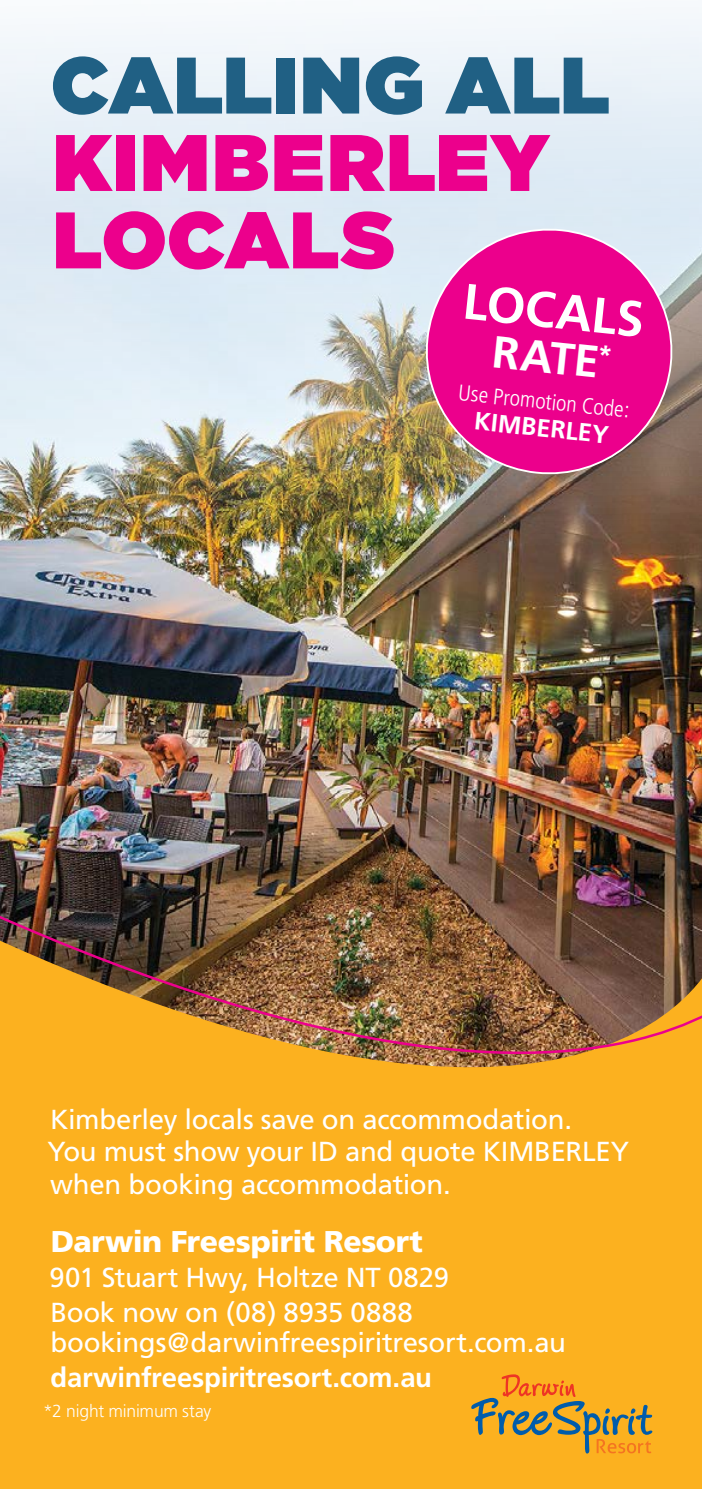
<style>
.page{position:relative;width:702px;height:1489px;background:#fff}
.page>*{position:absolute;margin:0;border:0;box-sizing:border-box;transform-origin:0 0}
.t1{font:900 79.75px/77.2px "Gotham";letter-spacing:.025em;color:#ec008c}
.t2{font:900 79.75px "Gotham";letter-spacing:.01em;color:#206084}
.t3{font:700 50px "Frutiger";color:#fff}
.t4{font:700 45px "Frutiger";color:#fff}
.t5{font:900 30px "Frutiger";letter-spacing:-.015em;color:#fff}
.t6{font:27.5px/32.5px "Frutiger";letter-spacing:-.01em;color:#fff}
.t7{font:700 27.5px "Frutiger";letter-spacing:-.01em;color:#fff}
.t8{font:700 25px "Frutiger";color:#fff}
.t9{font:300 condensed 22.5px "Frutiger";color:#fff}
.t10{font:300 17.5px "Frutiger";letter-spacing:-.015em;color:#fff}
</style>
<div class="page">
<img style="left:0;top:13px;width:702px;height:878px">
<svg style="left:0;top:891px;width:702px;height:597px;background:#dc9a26"></svg>
<svg style="left:418px;top:221px;width:261px;height:258px;background:#db3996"></svg>
<svg style="left:471px;top:1374px;width:217px;height:95px;background:#e1a42d"></svg>
<h1 class="t2" style="left:51px;top:37px;width:560px">CALLING ALL</h1>
<h1 class="t1" style="left:53px;top:124px;width:497px">KIMBERLEY<br>LOCALS</h1>
<h2 class="t3" style="left:466px;top:272px;width:183px;rotate:6deg">LOCALS</h2>
<h3 class="t4" style="left:495px;top:325px;width:121px;rotate:6deg">RATE<sup>*</sup></h3>
<p class="t9" style="left:460px;top:379px;width:174px;rotate:6deg">Use Promotion Code:</p>
<p class="t8" style="left:476px;top:406px;width:137px;rotate:6deg">KIMBERLEY</p>
<p class="t6" style="left:47px;top:1102px;width:583px">Kimberley locals save on accommodation.<br>You must show your ID and quote KIMBERLEY when booking accommodation.</p>
<p class="t5" style="left:51px;top:1223px;width:373px">Darwin Freespirit Resort</p>
<p class="t6" style="left:50px;top:1259px;width:401px;line-height:35px">901 Stuart Hwy, Holtze NT 0829<br>Book now on (08) 8935 0888</p>
<p class="t6" style="left:50px;top:1326px;width:517px">bookings@darwinfreespiritresort.com.au</p>
<p class="t7" style="left:51px;top:1361px;width:383px">darwinfreespiritresort.com.au</p>
<p class="t10" style="left:43px;top:1400px;width:169px">*2 night minimum stay</p>
</div>
